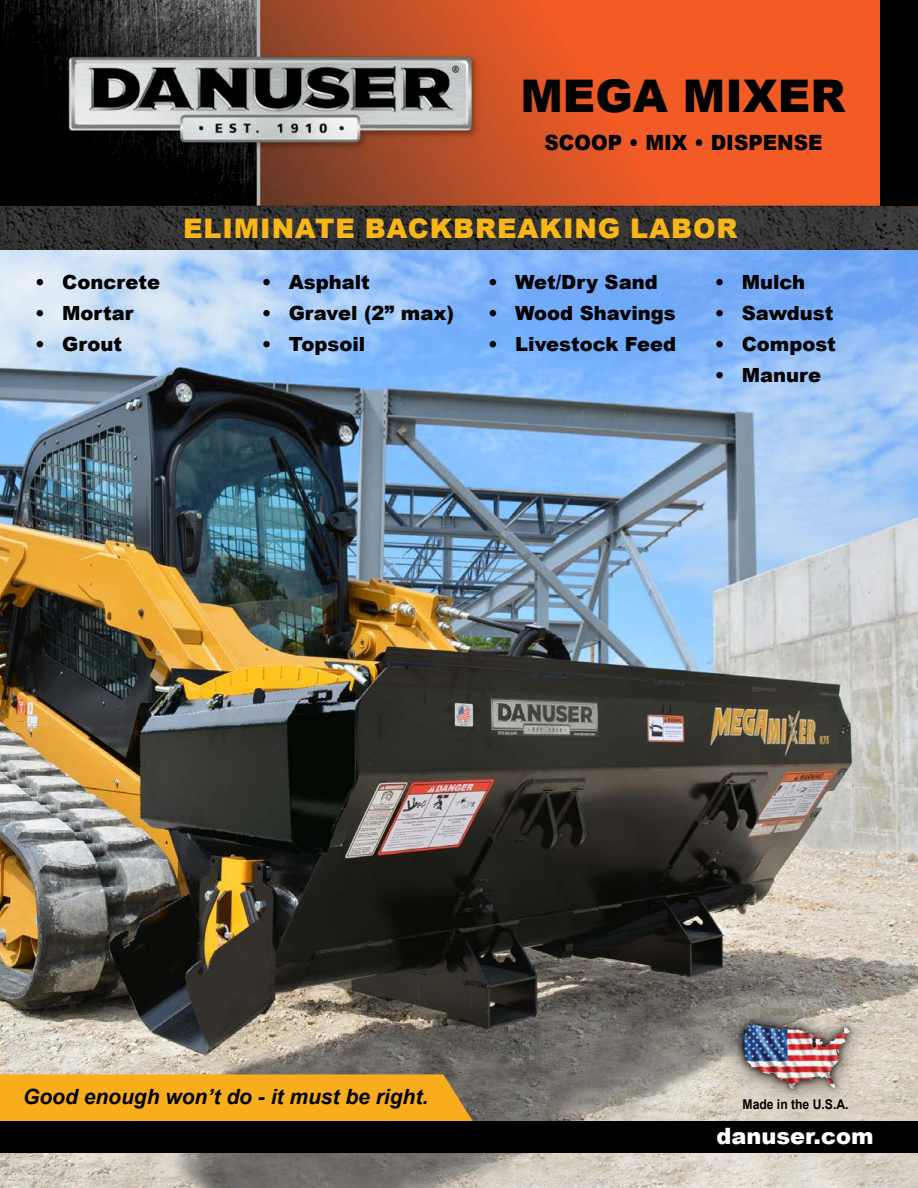
<style>
.page{position:relative;width:918px;height:1188px;background:#fff}
.page>*{position:absolute;margin:0;border:0;box-sizing:border-box;transform-origin:0 0}
.t1{font:900 45px "Arial";color:#000101}
.t2{font:900 27px "Arial";letter-spacing:.035em;color:#f9b617}
.t3{font:900 22.5px "Arial";color:#fff}
.t4{font:italic 700 21px "Arial";color:#000}
.t5{font:900 21px "Arial";color:#000101;scale:.95 1}
.t6{font:900 19.5px "Arial";color:#000101}
.t7{font:700 13.5px "Arial";color:#000101;scale:.9 1}
</style>
<div class="page">
<img style="left:0;top:0;width:918px;height:250px">
<img style="left:0;top:250px;width:918px;height:938px">
<div style="left:880px;top:0;width:38px;height:206px;background:#000101"></div>
<div style="left:721px;top:1008px;width:149px;height:99px;background:#000;opacity:.75"></div>
<svg style="left:0;top:1074px;width:482px;height:47px;background:#f0aa20"></svg>
<div style="left:0;top:1121px;width:918px;height:32px;background:#000"></div>
<h1 class="t1" style="left:520px;top:64px;width:326px">MEGA MIXER</h1>
<p class="t5" style="left:545px;top:127px;width:294px">SCOOP • MIX • DISPENSE</p>
<p class="t6" style="left:35px;top:268px;width:126px">• Concrete</p>
<p class="t6" style="left:35px;top:299px;width:100px">• Mortar</p>
<p class="t6" style="left:35px;top:330px;width:88px">• Grout</p>
<h2 class="t2" style="left:183px;top:209px;width:556px">ELIMINATE BACKBREAKING LABOR</h2>
<p class="t6" style="left:262px;top:268px;width:110px">• Asphalt</p>
<p class="t6" style="left:262px;top:299px;width:194px">• Gravel (2” max)</p>
<p class="t6" style="left:262px;top:330px;width:105px">• Topsoil</p>
<p class="t6" style="left:488px;top:268px;width:171px">• Wet/Dry Sand</p>
<p class="t6" style="left:488px;top:299px;width:189px">• Wood Shavings</p>
<p class="t6" style="left:488px;top:330px;width:190px">• Livestock Feed</p>
<p class="t6" style="left:715px;top:268px;width:92px">• Mulch</p>
<p class="t6" style="left:715px;top:299px;width:120px">• Sawdust</p>
<p class="t6" style="left:715px;top:330px;width:123px">• Compost</p>
<p class="t6" style="left:715px;top:360px;width:108px">• Manure</p>
<p class="t4" style="left:23px;top:1083px;width:407px">Good enough won’t do - it must be right.</p>
<p class="t7" style="left:743px;top:1095px;width:119px">Made in the U.S.A.</p>
<p class="t3" style="left:716px;top:1120px;width:159px">danuser.com</p>
</div>
